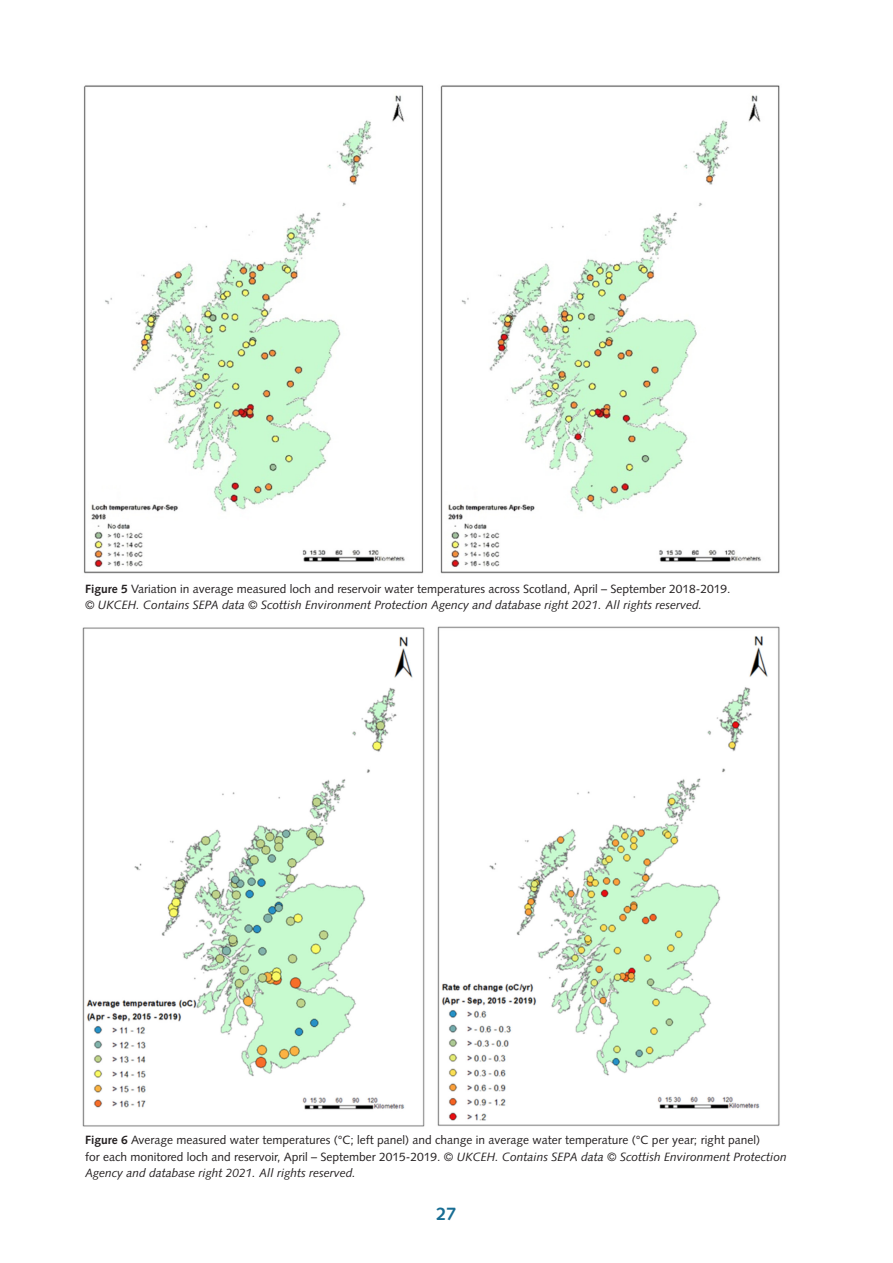
<style>
.page{position:relative;width:893px;height:1263px;background:#fff}
.page>*{position:absolute;margin:0;border:0;box-sizing:border-box;transform-origin:0 0}
.t1{font:700 18px "Syntax LT Std";color:#186d93}
.Footnote{font:12px/16.5px "Syntax LT Std";color:#231f20}
.Footnote-2{font:italic 12px "Syntax LT Std";color:#231f20}
.s1{font-weight:700}
.s2{font-style:italic}
</style>
<div class="page">
<img style="left:83px;top:85px;width:697px;height:489px">
<img style="left:82px;top:626px;width:698px;height:501px">
<p class="Footnote" style="left:85px;top:580px;width:647px"><span class="s1">Figure 5</span> Variation in average measured loch and reservoir water temperatures across Scotland, April – September 2018-2019.</p>
<p class="Footnote-2" style="left:85px;top:598px;width:618px">© UKCEH. Contains SEPA data © Scottish Environment Protection Agency and database right 2021. All rights reserved.</p>
<p class="Footnote" style="left:85px;top:1132px;width:703px"><span class="s1">Figure 6</span> Average measured water temperatures (°C; left panel) and change in average water temperature (°C per year; right panel)<br>for each monitored loch and reservoir, April – September 2015-2019. <span class="s2">© UKCEH. Contains SEPA data © Scottish Environment Protection<br>Agency and database right 2021. All rights reserved.</span></p>
<h1 class="t1" style="left:436px;top:1203px;width:22px">27</h1>
</div>
